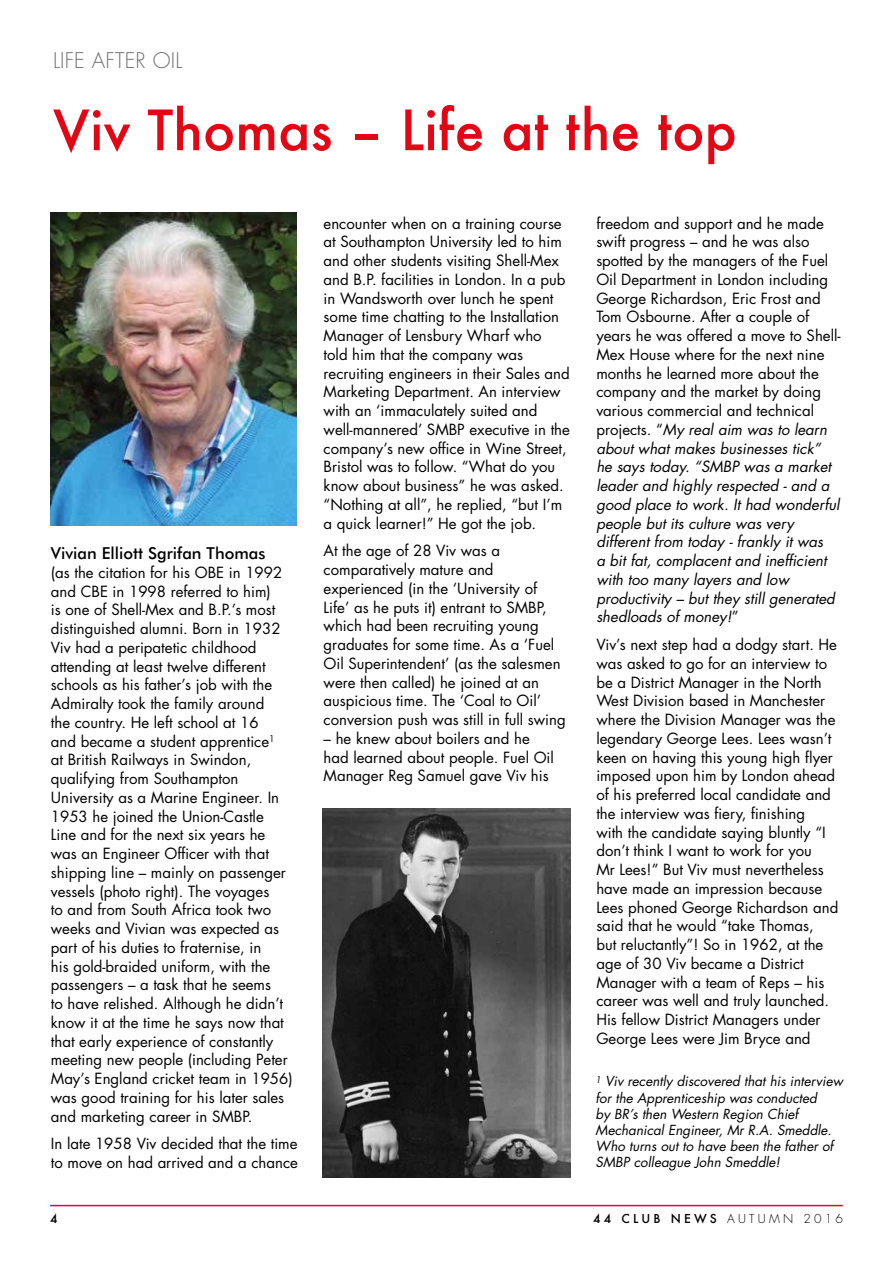
<style>
.page{position:relative;width:893px;height:1263px;background:#fff}
.page>*{position:absolute;margin:0;border:0;box-sizing:border-box;transform-origin:0 0}
.t1{font:500 54px "Futura";color:#e20714}
.t2{font:300 21px "Futura";letter-spacing:.01em;color:#706f6f}
.t3{font:500 16.5px "Futura BT";color:#000}
.t4{font:15px/18.8px "Futura";color:#000}
.t5{font:italic 13.5px/16.2px "Futura";color:#000}
.t6{font:500 12px "Futura";letter-spacing:.27em;color:#000}
.s1{font-style:italic}
.s2{font-weight:300}
</style>
<div class="page">
<hr style="left:50px;top:1205px;width:793px;height:1px;background:#cd171a">
<img style="left:50px;top:213px;width:247px;height:312px">
<img style="left:323px;top:808px;width:247px;height:370px">
<h2 class="t2" style="left:53px;top:47px;width:131px">LIFE AFTER OIL</h2>
<h1 class="t1" style="left:53px;top:93px;width:685px">Viv Thomas – Life at the top</h1>
<p class="t3" style="left:51px;top:543px;width:216px">Vivian Elliott Sgrifan Thomas</p>
<p class="t4" style="left:51px;top:563px;width:243px">(as the citation for his OBE in 1992 and CBE in 1998 referred to him)<br>is one of Shell-Mex and B.P.’s most distinguished alumni. Born in 1932<br>Viv had a peripatetic childhood attending at least twelve different schools as his father’s job with the Admiralty took the family around<br>the country. He left school at 16<br>and became a student apprentice<sup>1<br></sup>at British Railways in Swindon, qualifying from Southampton University as a Marine Engineer. In 1953 he joined the Union-Castle Line and for the next six years he was an Engineer Officer with that shipping line – mainly on passenger vessels (photo right). The voyages<br>to and from South Africa took two weeks and Vivian was expected as part of his duties to fraternise, in<br>his gold-braided uniform, with the passengers – a task that he seems<br>to have relished. Although he didn’t know it at the time he says now that that early experience of constantly meeting new people (including Peter May’s England cricket team in 1956) was good training for his later sales and marketing career in SMBP.</p>
<p class="t4" style="left:51px;top:1134px;width:249px">In late 1958 Viv decided that the time to move on had arrived and a chance</p>
<p class="t4" style="left:324px;top:213px;width:248px">encounter when on a training course at Southampton University led to him and other students visiting Shell-Mex and B.P. facilities in London. In a pub in Wandsworth over lunch he spent some time chatting to the Installation Manager of Lensbury Wharf who<br>told him that the company was recruiting engineers in their Sales and Marketing Department. An interview with an ‘immaculately suited and well-mannered’ SMBP executive in the company’s new office in Wine Street, Bristol was to follow. “What do you know about business” he was asked. “Nothing at all”, he replied, “but I’m a quick learner!” He got the job.</p>
<p class="t4" style="left:324px;top:541px;width:244px">At the age of 28 Viv was a comparatively mature and experienced (in the ‘University of<br>Life’ as he puts it) entrant to SMBP, which had been recruiting young graduates for some time. As a ‘Fuel<br>Oil Superintendent’ (as the salesmen were then called) he joined at an auspicious time. The ‘Coal to Oil’ conversion push was still in full swing</p>
<p class="t4" style="left:324px;top:729px;width:232px">– he knew about boilers and he had learned about people. Fuel Oil<br>Manager Reg Samuel gave Viv his</p>
<p class="t4" style="left:596px;top:213px;width:246px">freedom and support and he made swift progress – and he was also spotted by the managers of the Fuel<br>Oil Department in London including<br>George Richardson, Eric Frost and<br>Tom Osbourne. After a couple of years he was offered a move to Shell-<br>Mex House where for the next nine months he learned more about the company and the market by doing various commercial and technical projects. “<span class="s1">My real aim was to learn about what makes businesses tick”<br>he says today. “SMBP was a market leader and highly respected - and a good place to work. It had wonderful people but its culture was very different from today - frankly it was<br>a bit fat, complacent and inefficient with too many layers and low productivity – but they still generated shedloads of money!</span>”</p>
<p class="t4" style="left:596px;top:635px;width:244px">Viv’s next step had a dodgy start. He was asked to go for an interview to be a District Manager in the North West Division based in Manchester where the Division Manager was the legendary George Lees. Lees wasn’t keen on having this young high flyer imposed upon him by London ahead of his preferred local candidate and the interview was fiery, finishing<br>with the candidate saying bluntly “I don’t think I want to work for you<br>Mr Lees!” But Viv must nevertheless have made an impression because Lees phoned George Richardson and said that he would “take Thomas,<br>but reluctantly”! So in 1962, at the age of 30 Viv became a District Manager with a team of Reps – his career was well and truly launched.<br>His fellow District Managers under George Lees were Jim Bryce and</p>
<p class="t5" style="left:596px;top:1073px;width:249px"><sup>1</sup> Viv recently discovered that his interview for the Apprenticeship was conducted<br>by BR’s then Western Region Chief Mechanical Engineer, Mr R.A. Smeddle.<br>Who turns out to have been the father of SMBP colleague John Smeddle!</p>
<p class="t6" style="left:50px;top:1210px;width:9px">4</p>
<p class="t6" style="left:593px;top:1210px;width:251px">44 CLUB NEWS <span class="s2">AUTUMN 2016</span></p>
</div>
